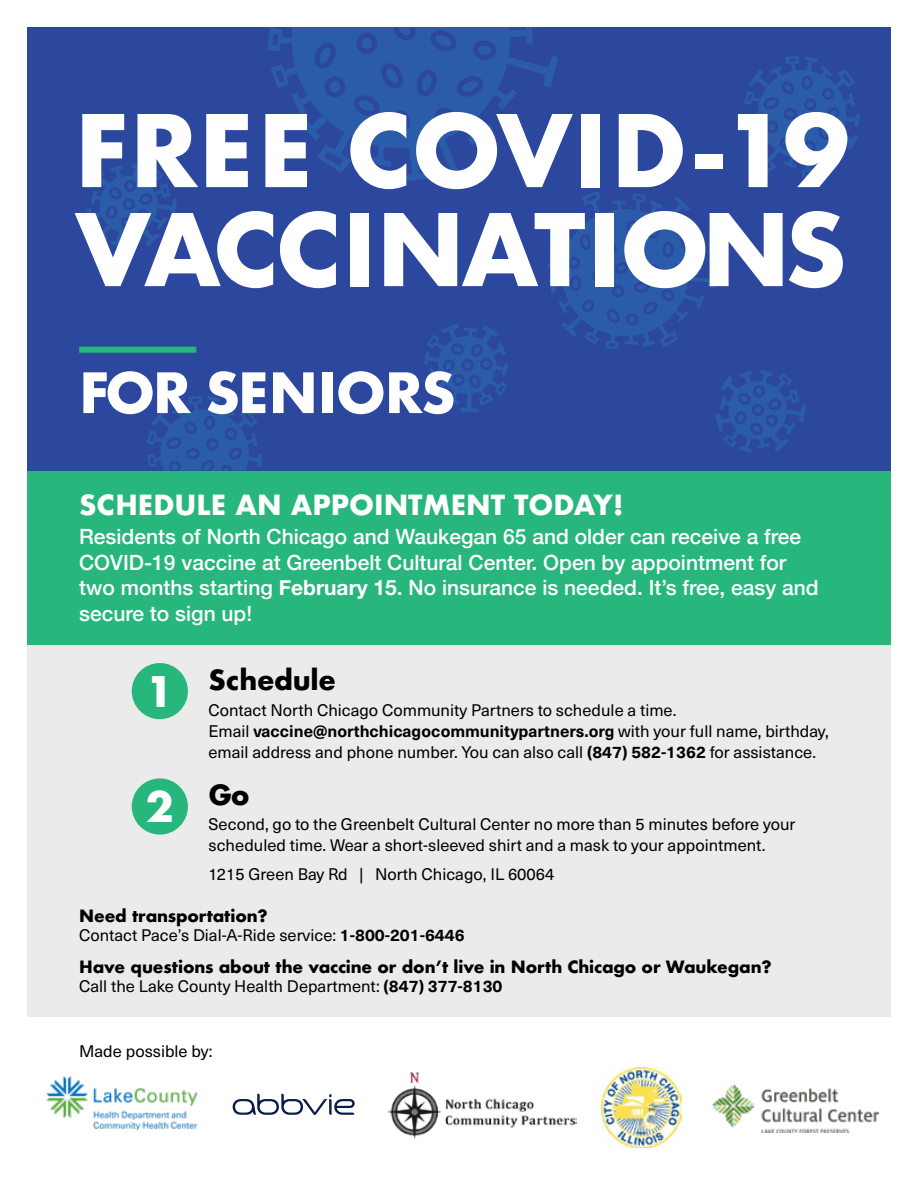
<style>
.page{position:relative;width:918px;height:1188px;background:#fff}
.page>*{position:absolute;margin:0;border:0;box-sizing:border-box;transform-origin:0 0}
.t1{font:700 97.05px/99px "Futura";letter-spacing:-.02em;color:#fff}
.t2{font:700 54px "Futura";letter-spacing:-.03em;color:#fff}
.t3{font:700 41.1px "Futura";color:#fff}
.t4{font:700 27px "Futura";color:#fff}
.t5{font:700 27px "Futura";letter-spacing:-.01em;color:#000}
.t6{font:500 21px/25.5px "Helvetica Neue";color:#fff}
.t7{font:16.5px/21px "Neue Haas Unica Pro";color:#000}
.t8{font:700 16.5px "Futura";letter-spacing:-.01em;color:#000}
.s1{font-weight:700}
</style>
<div class="page">
<div style="left:27px;top:632px;width:864px;height:385px;background:#ebebeb"></div>
<div style="left:27px;top:27px;width:864px;height:523px;background:#2c479e"></div>
<svg style="left:548px;top:191px;width:169px;height:158px"></svg>
<svg style="left:146px;top:396px;width:116px;height:75px"></svg>
<svg style="left:744px;top:56px;width:116px;height:121px"></svg>
<svg style="left:424px;top:324px;width:84px;height:88px"></svg>
<svg style="left:715px;top:370px;width:91px;height:83px"></svg>
<svg style="left:86px;top:164px;width:91px;height:83px"></svg>
<svg style="left:267px;top:27px;width:291px;height:161px"></svg>
<svg style="left:359px;top:100px;width:16px;height:11px"></svg>
<svg style="left:396px;top:115px;width:9px;height:14px"></svg>
<div style="left:27px;top:471px;width:864px;height:174px;background:#27b67c"></div>
<div style="left:132px;top:663px;width:56px;height:56px;background:#27b67c;border-radius:50%"></div>
<div style="left:132px;top:778px;width:56px;height:57px;background:#27b67c;border-radius:50%"></div>
<img style="left:387px;top:1072px;width:189px;height:67px">
<img style="left:713px;top:1084px;width:165px;height:49px">
<img style="left:46px;top:1076px;width:152px;height:55px">
<img style="left:601px;top:1068px;width:80px;height:80px">
<svg style="left:233px;top:1094px;width:122px;height:21px"></svg>
<div style="left:79px;top:347px;width:117px;height:6px;background:#27b67c"></div>
<h1 class="t1" style="left:75px;top:101px;width:776px">FREE COVID-19<br>VACCINATIONS</h1>
<h2 class="t2" style="left:79px;top:354px;width:378px">FOR SENIORS</h2>
<h3 class="t4" style="left:79px;top:485px;width:546px">SCHEDULE AN APPOINTMENT TODAY!</h3>
<p class="t6" style="left:79px;top:522px;width:741px">Residents of North Chicago and Waukegan 65 and older can receive a free COVID-19 vaccine at Greenbelt Cultural Center. Open by appointment for two months starting <span class="s1">February 15</span>. No insurance is needed. It’s free, easy and secure to sign up!</p>
<h3 class="t3" style="left:146px;top:662px;width:29px">1</h3>
<h3 class="t3" style="left:146px;top:777px;width:29px">2</h3>
<h3 class="t5" style="left:209px;top:660px;width:129px">Schedule</h3>
<p class="t7" style="left:209px;top:699px;width:622px">Contact North Chicago Community Partners to schedule a time.<br>Email <span class="s1">vaccine@northchicagocommunitypartners.org</span> with your full name, birthday, email address and phone number. You can also call <span class="s1">(847) 582-1362</span> for assistance.</p>
<h3 class="t5" style="left:209px;top:775px;width:43px">Go</h3>
<p class="t7" style="left:209px;top:814px;width:589px">Second, go to the Greenbelt Cultural Center no more than 5 minutes before your scheduled time. Wear a short-sleeved shirt and a mask to your appointment.</p>
<p class="t7" style="left:209px;top:863px;width:347px">1215 Green Bay Rd | North Chicago, IL 60064</p>
<p class="t8" style="left:79px;top:903px;width:190px">Need transportation?</p>
<p class="t7" style="left:79px;top:925px;width:387px">Contact Pace’s Dial-A-Ride service: <span class="s1">1-800-201-6446</span></p>
<p class="t8" style="left:79px;top:954px;width:694px">Have questions about the vaccine or don’t live in North Chicago or Waukegan?</p>
<p class="t7" style="left:79px;top:976px;width:425px">Call the Lake County Health Department: <span class="s1">(847) 377-8130</span></p>
<p class="t7" style="left:79px;top:1041px;width:135px">Made possible by:</p>
</div>
